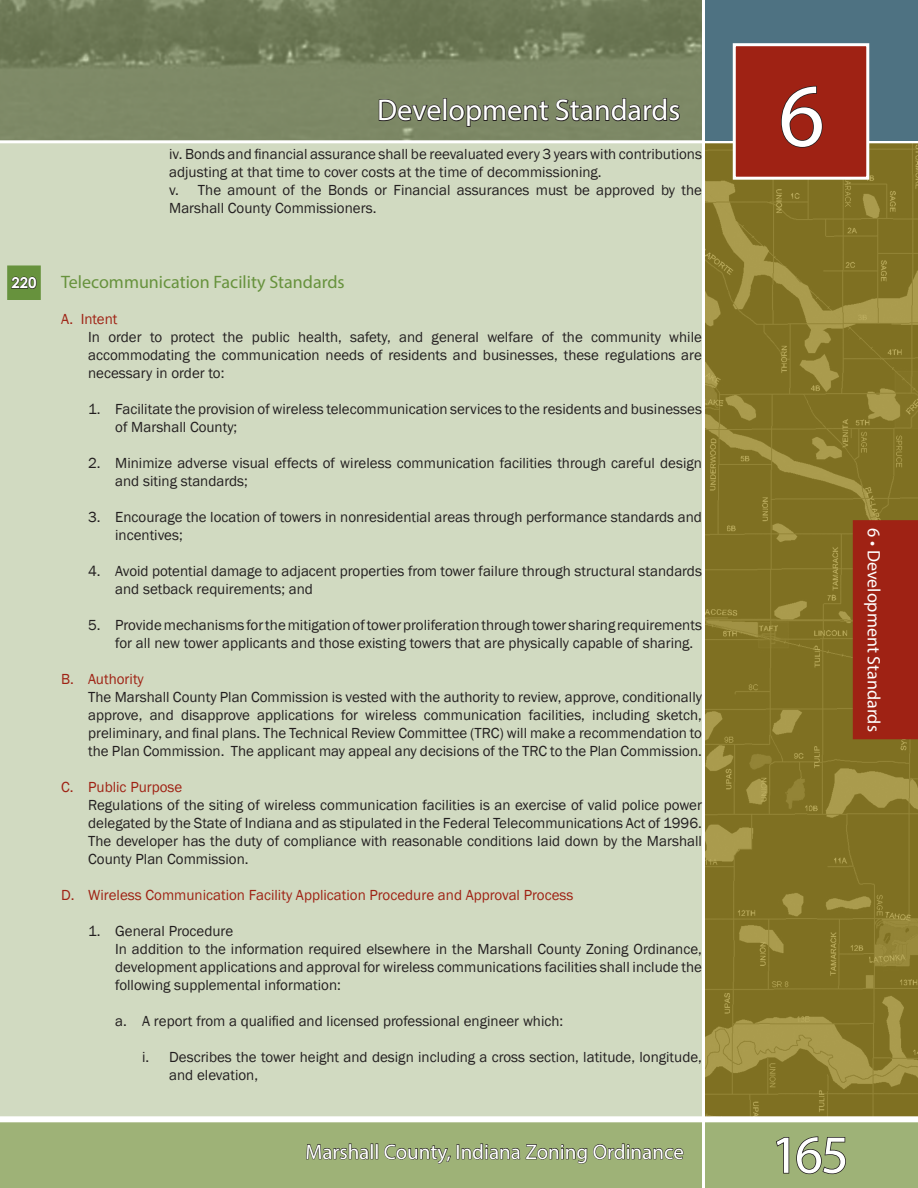
<style>
.page{position:relative;width:918px;height:1188px;background:#fff}
.page>*{position:absolute;margin:0;border:0;box-sizing:border-box;transform-origin:0 0}
.t1{font:90px "Myriad Pro";color:#fff}
.t2{font:54px "Myriad Pro";color:#fff}
.t3{font:30px "Myriad Pro";color:#fff}
.t4{font:21px "Myriad Pro";color:#fff}
.Chapter_Heading{font:18px "Myriad Pro";color:#67923d}
.t5{font:18px "Myriad Pro";color:#fff}
.Section_At{font:15px/18px "Franklin Gothic";color:#231f20;text-align:justify}
.Section__1{font:15px/18px "Franklin Gothic";color:#231f20}
.Section_i{font:15px/18px "Franklin Gothic";color:#231f20}
.Section_1t{font:15px/18px "Franklin Gothic";color:#231f20;text-align:justify}
.Section_A{font:15px "Franklin Gothic";color:#9f2214}
.Section_a{font:15px "Franklin Gothic";color:#231f20}
.Chapter_Heading-2{font:700 15px "Century Gothic";color:#fff}
</style>
<div class="page">
<div style="left:0;top:134px;width:918px;height:1054px;background:#d1dac1"></div>
<img style="left:705px;top:143px;width:213px;height:973px">
<svg style="left:0;top:0;width:918px;height:143px;background:#778260"></svg>
<svg style="left:0;top:1116px;width:918px;height:72px;background:#a9bb87"></svg>
<div style="left:702px;top:0;width:216px;height:140px;background:#4e7282"></div>
<hr style="left:702px;top:0;width:3px;height:1188px;background:#fff">
<svg style="left:378px;top:98px;width:64px;height:24px;background:#5e644d"></svg>
<div style="left:443px;top:98px;width:4px;height:23px;border:2px solid #231f20"></div>
<svg style="left:448px;top:53px;width:233px;height:91px;background:#798364"></svg>
<svg style="left:775px;top:1136px;width:72px;height:39px;background:#819063"></svg>
<div style="left:853px;top:520px;width:65px;height:219px;background:#9f2214"></div>
<div style="left:733px;top:43px;width:136px;height:137px;background:#9f2214;border:3px solid #fff"></div>
<svg style="left:781px;top:85px;width:42px;height:63px"></svg>
<svg style="left:306px;top:1140px;width:72px;height:23px;background:#7d8b5f"></svg>
<svg style="left:384px;top:1133px;width:67px;height:42px;background:#8fa06c"></svg>
<svg style="left:457px;top:1125px;width:227px;height:53px;background:#91a36e"></svg>
<div style="left:7px;top:265px;width:34px;height:35px;background:#67923d"></div>
<svg style="left:11px;top:276px;width:26px;height:13px"></svg>
<h3 class="t3" style="left:377px;top:92px;width:305px">Development Standards</h3>
<p class="Section_i" style="left:169px;top:145px;width:534px">iv. Bonds and financial assurance shall be reevaluated every 3 years with contributions adjusting at that time to cover costs at the time of decommissioning.</p>
<p class="Section_i" style="left:169px;top:181px;width:534px">v. The amount of the Bonds or Financial assurances must be approved by the<br>Marshall County Commissioners.</p>
<p class="Chapter_Heading-2" style="left:11px;top:271px;width:27px">220</p>
<p class="Chapter_Heading" style="left:61px;top:271px;width:285px">Telecommunication Facility Standards</p>
<p class="Section_A" style="left:61px;top:310px;width:58px">A. Intent</p>
<p class="Section_At" style="left:88px;top:328px;width:615px">In order to protect the public health, safety, and general welfare of the community while accommodating the communication needs of residents and businesses, these regulations are necessary in order to:</p>
<p class="Section__1" style="left:115px;top:400px;width:588px;text-indent:-27px">1. Facilitate the provision of wireless telecommunication services to the residents and businesses of Marshall County;</p>
<p class="Section__1" style="left:115px;top:454px;width:588px;text-indent:-27px">2. Minimize adverse visual effects of wireless communication facilities through careful design and siting standards;</p>
<p class="Section__1" style="left:115px;top:508px;width:588px;text-indent:-27px">3. Encourage the location of towers in nonresidential areas through performance standards and incentives;</p>
<p class="Section__1" style="left:115px;top:562px;width:588px;text-indent:-27px">4. Avoid potential damage to adjacent properties from tower failure through structural standards and setback requirements; and</p>
<p class="Section__1" style="left:115px;top:616px;width:588px;text-indent:-27px">5. Provide mechanisms for the mitigation of tower proliferation through tower sharing requirements for all new tower applicants and those existing towers that are physically capable of sharing.</p>
<p class="Section_A" style="left:61px;top:670px;width:84px">B. Authority</p>
<p class="Section_At" style="left:88px;top:688px;width:615px">The Marshall County Plan Commission is vested with the authority to review, approve, conditionally approve, and disapprove applications for wireless communication facilities, including sketch, preliminary, and final plans. The Technical Review Committee (TRC) will make a recommendation to the Plan Commission. The applicant may appeal any decisions of the TRC to the Plan Commission.</p>
<p class="Section_A" style="left:61px;top:778px;width:123px">C. Public Purpose</p>
<p class="Section_At" style="left:88px;top:796px;width:615px">Regulations of the siting of wireless communication facilities is an exercise of valid police power delegated by the State of Indiana and as stipulated in the Federal Telecommunications Act of 1996.<br>The developer has the duty of compliance with reasonable conditions laid down by the Marshall County Plan Commission.</p>
<p class="Section_A" style="left:61px;top:886px;width:514px">D. Wireless Communication Facility Application Procedure and Approval Process</p>
<p class="Section__1" style="left:88px;top:922px;width:147px">1. General Procedure</p>
<p class="Section_1t" style="left:115px;top:940px;width:588px">In addition to the information required elsewhere in the Marshall County Zoning Ordinance, development applications and approval for wireless communications facilities shall include the following supplemental information:</p>
<p class="Section_a" style="left:115px;top:1012px;width:450px">a. A report from a qualified and licensed professional engineer which:</p>
<p class="Section_i" style="left:169px;top:1048px;width:534px;text-indent:-27px">i. Describes the tower height and design including a cross section, latitude, longitude, and elevation,</p>
<h3 class="t4" style="left:305px;top:1139px;width:380px">Marshall County, Indiana Zoning Ordinance</h3>
<h1 class="t1" style="left:779px;top:60px;width:48px">6</h1>
<p class="t5" style="left:885px;top:528px;width:205px;rotate:90deg">6 • Development Standards</p>
<h2 class="t2" style="left:771px;top:1121px;width:79px">165</h2>
</div>
